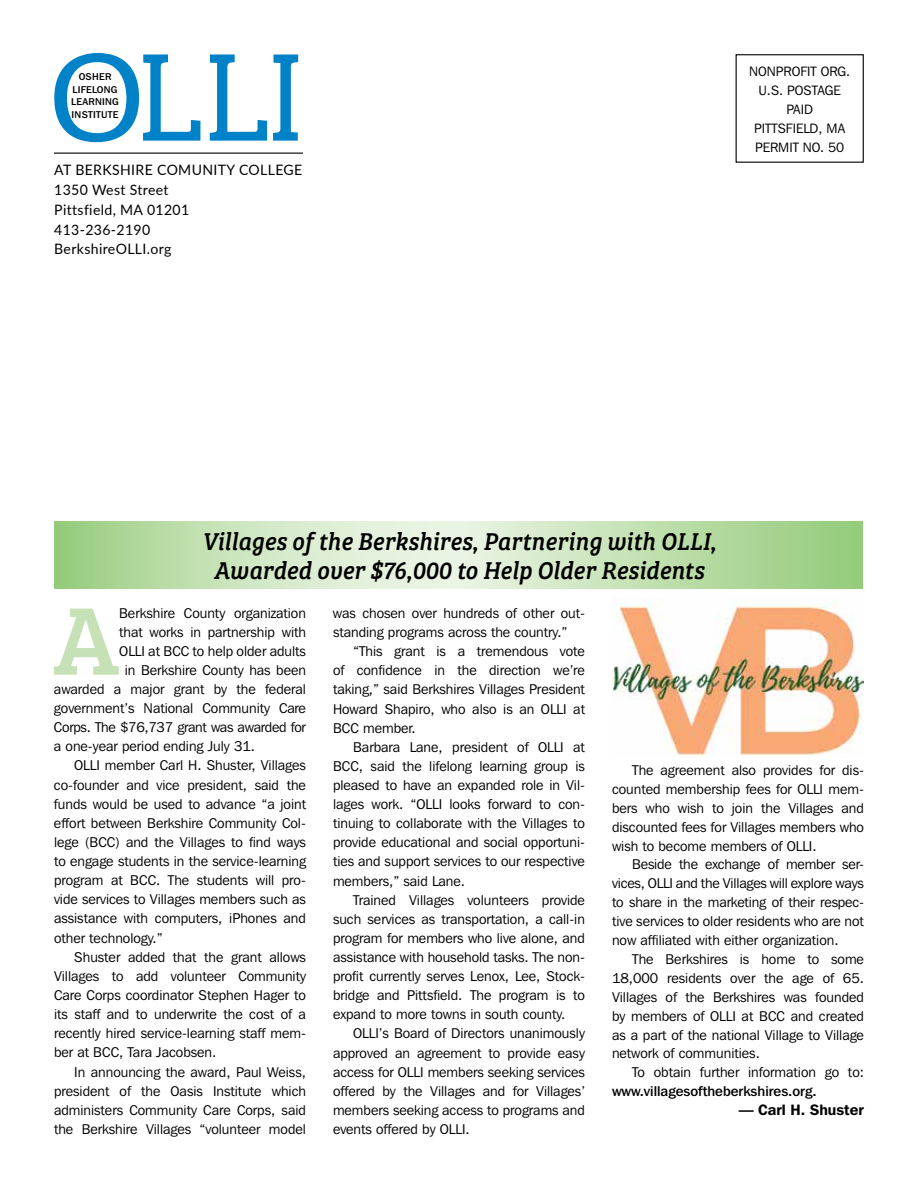
<style>
.page{position:relative;width:918px;height:1188px;background:#fff}
.page>*{position:absolute;margin:0;border:0;box-sizing:border-box;transform-origin:0 0}
.t1{font:300 129.45px "Bree Serif";color:#0082c9;scale:1.18 1}
.t2{font:99.3px "Bree Serif";color:#c5e1b5}
.t3{font:italic 25.2px/28.5px "Bree Serif";letter-spacing:.01em;color:#000;text-align:center;scale:.93 1}
.t4{font:600 15px "Franklin Gothic IT Cby BT";color:#000}
.t5{font:14.4px/19.8px "Lato";letter-spacing:.025em;color:#000}
.t6{font:14.1px/19px "Franklin Gothic IT Cby BT";color:#000;text-align:justify}
.t7{font:14.1px "Franklin Gothic IT Cby BT";letter-spacing:-.02em;color:#000}
.t8{font:500 14.1px "Franklin Gothic IT Cby BT";color:#000}
.t9{font:13.5px/19px "Franklin Gothic IT Cby BT";color:#000;text-align:center}
.t10{font:500 9.9px/12.6px "Franklin Gothic IT Cby BT";letter-spacing:.025em;color:#000;text-align:center}
</style>
<div class="page">
<div style="left:736px;top:54px;width:128px;height:109px;border:1px solid #000"></div>
<svg style="left:55px;top:521px;width:807px;height:68px;background:#c4e1b5"></svg>
<img style="left:612px;top:599px;width:252px;height:158px">
<hr style="left:54px;top:153px;width:249px;height:1px;background:#000">
<h1 class="t1" style="left:46px;top:3px;width:221px">OLLI</h1>
<p class="t10" style="left:71px;top:70px;width:49px">OSHER<br>LIFELONG<br>LEARNING<br>INSTITUTE</p>
<p class="t5" style="left:54px;top:160px;width:250px">AT BERKSHIRE COMUNITY COLLEGE<br>1350 West Street<br>Pittsfield, MA 01201<br>413-236-2190<br>BerkshireOLLI.org</p>
<p class="t9" style="left:749px;top:61px;width:103px">NONPROFIT ORG.<br>U.S. POSTAGE<br>PAID<br>PITTSFIELD, MA<br>PERMIT NO. 50</p>
<h3 class="t3" style="left:202px;top:525px;width:554px">Villages of the Berkshires, Partnering with OLLI,<br>Awarded over $76,000 to Help Older Residents</h3>
<h2 class="t2" style="left:54px;top:568px;width:67px">A</h2>
<p class="t6" style="left:119px;top:603px;width:188px">Berkshire County organization</p>
<p class="t6" style="left:119px;top:622px;width:188px">that works in partnership with</p>
<p class="t6" style="left:119px;top:641px;width:188px">OLLI at BCC to help older adults</p>
<p class="t6" style="left:125px;top:660px;width:183px">in Berkshire County has been</p>
<p class="t6" style="left:54px;top:679px;width:254px">awarded a major grant by the federal</p>
<p class="t6" style="left:54px;top:698px;width:254px">government’s National Community Care</p>
<p class="t7" style="left:54px;top:719px;width:253px">Corps. The $76,737 grant was awarded for</p>
<p class="t6" style="left:54px;top:737px;width:203px">a one-year period ending July 31.</p>
<p class="t6" style="left:74px;top:756px;width:233px">OLLI member Carl H. Shuster, Villages</p>
<p class="t6" style="left:54px;top:775px;width:254px">co-founder and vice president, said the</p>
<p class="t6" style="left:54px;top:794px;width:254px">funds would be used to advance “a joint</p>
<p class="t6" style="left:54px;top:813px;width:254px">effort between Berkshire Community Col-</p>
<p class="t6" style="left:54px;top:832px;width:254px">lege (BCC) and the Villages to find ways</p>
<p class="t6" style="left:54px;top:851px;width:254px">to engage students in the service-learning</p>
<p class="t6" style="left:54px;top:871px;width:254px">program at BCC. The students will pro-</p>
<p class="t6" style="left:54px;top:890px;width:253px">vide services to Villages members such as</p>
<p class="t6" style="left:54px;top:909px;width:253px">assistance with computers, iPhones and</p>
<p class="t6" style="left:54px;top:928px;width:110px">other technology.”</p>
<p class="t6" style="left:74px;top:947px;width:233px">Shuster added that the grant allows</p>
<p class="t6" style="left:54px;top:966px;width:254px">Villages to add volunteer Community</p>
<p class="t6" style="left:54px;top:985px;width:254px">Care Corps coordinator Stephen Hager to</p>
<p class="t6" style="left:54px;top:1004px;width:254px">its staff and to underwrite the cost of a</p>
<p class="t6" style="left:54px;top:1024px;width:254px">recently hired service-learning staff mem-</p>
<p class="t6" style="left:54px;top:1043px;width:164px">ber at BCC, Tara Jacobsen.</p>
<p class="t6" style="left:74px;top:1062px;width:233px">In announcing the award, Paul Weiss,</p>
<p class="t6" style="left:54px;top:1081px;width:254px">president of the Oasis Institute which</p>
<p class="t6" style="left:54px;top:1100px;width:253px">administers Community Care Corps, said</p>
<p class="t6" style="left:54px;top:1119px;width:253px">the Berkshire Villages “volunteer model</p>
<p class="t6" style="left:333px;top:603px;width:254px">was chosen over hundreds of other out&shy;standing programs across the country.”</p>
<p class="t6" style="left:333px;top:642px;width:254px;text-indent:20px">“This grant is a tremendous vote of confidence in the direction we’re taking,” said Berkshires Villages President Howard Shapiro, who also is an OLLI at BCC member.</p>
<p class="t6" style="left:333px;top:737px;width:254px;text-indent:20px">Barbara Lane, president of OLLI at BCC, said the lifelong learning group is pleased to have an expanded role in Vil&shy;lages work. “OLLI looks forward to con&shy;tinuing to collaborate with the Villages to provide educational and social opportuni&shy;ties and support services to our respective members,” said Lane.</p>
<p class="t6" style="left:333px;top:890px;width:254px;text-indent:20px">Trained Villages volunteers provide such services as transportation, a call-in program for members who live alone, and assistance with household tasks. The non&shy;profit currently serves Lenox, Lee, Stock&shy;bridge and Pittsfield. The program is to expand to more towns in south county.</p>
<p class="t6" style="left:333px;top:1024px;width:254px;text-indent:20px">OLLI’s Board of Directors unanimously approved an agreement to provide easy access for OLLI members seeking services offered by the Villages and for Villages’ members seeking access to programs and events offered by OLLI.</p>
<p class="t6" style="left:612px;top:760px;width:254px;text-indent:20px">The agreement also provides for dis&shy;counted membership fees for OLLI mem&shy;bers who wish to join the Villages and discounted fees for Villages members who wish to become members of OLLI.</p>
<p class="t6" style="left:612px;top:855px;width:254px;text-indent:20px">Beside the exchange of member ser&shy;vices, OLLI and the Villages will explore ways to share in the marketing of their respec&shy;tive services to older residents who are not now affiliated with either organization.</p>
<p class="t6" style="left:612px;top:949px;width:254px;text-indent:20px">The Berkshires is home to some 18,000 residents over the age of 65.<br>Villages of the Berkshires was founded by members of OLLI at BCC and created as a part of the national Village to Village network of communities.</p>
<p class="t6" style="left:632px;top:1063px;width:233px">To obtain further information go to:</p>
<p class="t8" style="left:612px;top:1083px;width:206px">www.villagesoftheberkshires.org.</p>
<p class="t4" style="left:739px;top:1100px;width:127px">— Carl H. Shuster</p>
</div>
